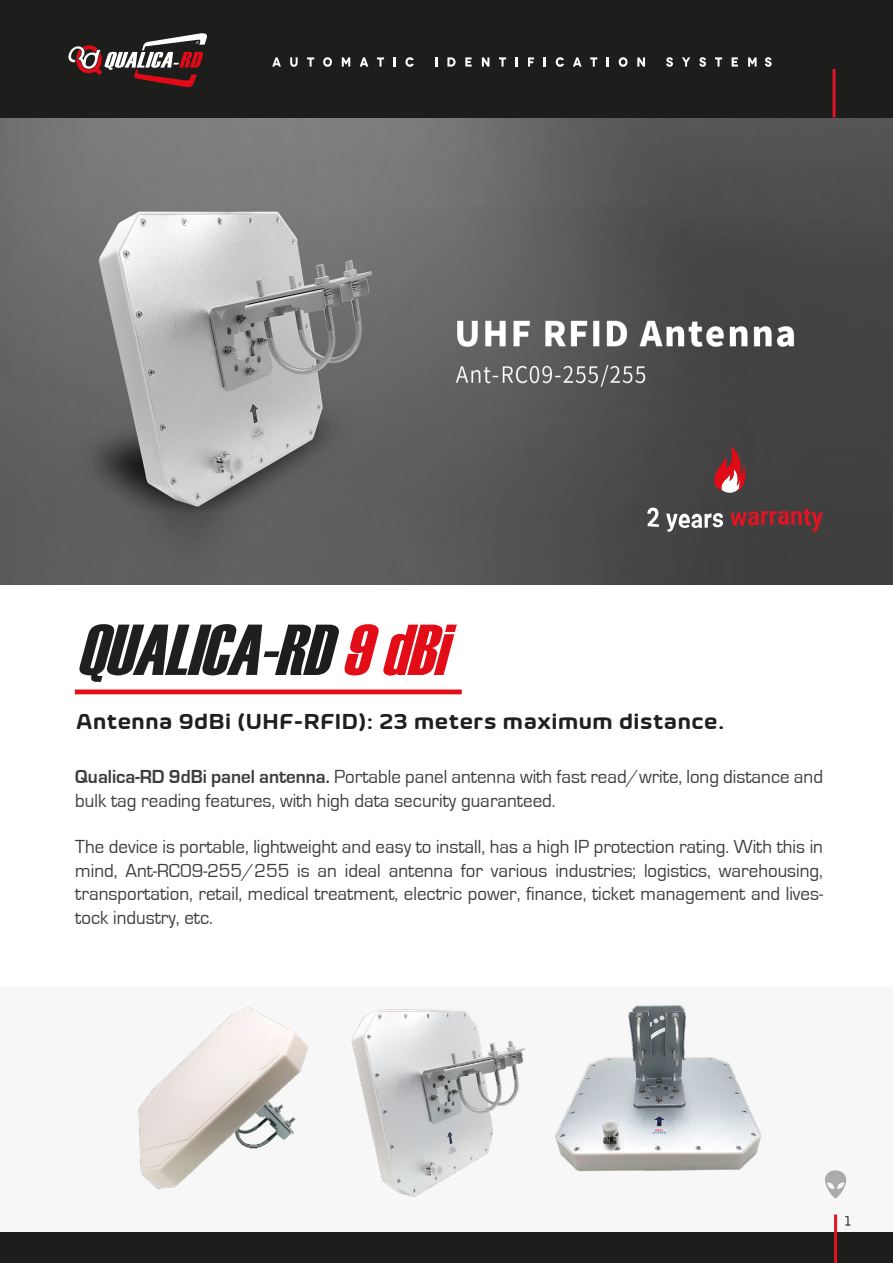
<style>
.page{position:relative;width:893px;height:1263px;background:#fff}
.page>*{position:absolute;margin:0;border:0;box-sizing:border-box;transform-origin:0 0}
.t1{font:italic 71.85px "Haettenschweiler";color:#1f1f1d}
.t2{font:600 21.9px "Eurosoft";letter-spacing:.05em;color:#1f1f1d;scale:1.06 1}
.t3{font:19.5px/23.4px "Eurostile";color:#3d3d3b}
.s1{color:#1d1d1b}
.s2{color:#e30d17}
.s3{font-weight:700}
</style>
<div class="page">
<div style="left:0;top:986px;width:893px;height:253px;background:#f4f4f4"></div>
<img style="left:0;top:117px;width:893px;height:467px">
<div style="left:75px;top:689px;width:387px;height:5px;background:#e30d17"></div>
<div style="left:0;top:0;width:893px;height:117px;background:#1d1d1c"></div>
<svg style="left:68px;top:33px;width:139px;height:55px"></svg>
<hr style="left:833px;top:69px;width:3px;height:48px;background:#e31321">
<svg style="left:272px;top:57px;width:9px;height:10px"></svg>
<svg style="left:290px;top:57px;width:8px;height:10px"></svg>
<svg style="left:307px;top:57px;width:7px;height:10px"></svg>
<svg style="left:323px;top:57px;width:9px;height:10px"></svg>
<svg style="left:342px;top:57px;width:8px;height:10px"></svg>
<svg style="left:360px;top:57px;width:8px;height:10px"></svg>
<svg style="left:377px;top:57px;width:7px;height:10px"></svg>
<svg style="left:394px;top:57px;width:2px;height:10px"></svg>
<svg style="left:405px;top:57px;width:9px;height:10px"></svg>
<svg style="left:435px;top:57px;width:2px;height:10px"></svg>
<svg style="left:447px;top:57px;width:9px;height:10px"></svg>
<svg style="left:465px;top:57px;width:7px;height:10px"></svg>
<svg style="left:482px;top:57px;width:7px;height:10px"></svg>
<svg style="left:499px;top:57px;width:7px;height:10px"></svg>
<svg style="left:516px;top:57px;width:2px;height:10px"></svg>
<svg style="left:528px;top:57px;width:6px;height:10px"></svg>
<svg style="left:544px;top:57px;width:2px;height:10px"></svg>
<svg style="left:556px;top:57px;width:8px;height:10px"></svg>
<svg style="left:573px;top:57px;width:9px;height:10px"></svg>
<svg style="left:590px;top:57px;width:7px;height:10px"></svg>
<svg style="left:607px;top:57px;width:2px;height:10px"></svg>
<svg style="left:619px;top:57px;width:8px;height:10px"></svg>
<svg style="left:637px;top:57px;width:8px;height:10px"></svg>
<svg style="left:666px;top:57px;width:7px;height:10px"></svg>
<svg style="left:682px;top:57px;width:8px;height:10px"></svg>
<svg style="left:699px;top:57px;width:7px;height:10px"></svg>
<svg style="left:765px;top:57px;width:7px;height:10px"></svg>
<svg style="left:715px;top:57px;width:7px;height:10px"></svg>
<svg style="left:732px;top:57px;width:6px;height:10px"></svg>
<svg style="left:748px;top:57px;width:9px;height:10px"></svg>
<img style="left:355px;top:1009px;width:171px;height:188px">
<img style="left:138px;top:1007px;width:217px;height:182px">
<img style="left:555px;top:1005px;width:206px;height:166px">
<svg style="left:825px;top:1170px;width:21px;height:28px"></svg>
<div style="left:0;top:1233px;width:893px;height:30px;background:#1d1d1c"></div>
<hr style="left:834px;top:1214px;width:3px;height:49px;background:#e31321">
<svg style="left:845px;top:1216px;width:6px;height:9px"></svg>
<svg style="left:714px;top:447px;width:31px;height:46px"></svg>
<svg style="left:647px;top:508px;width:12px;height:19px"></svg>
<svg style="left:666px;top:513px;width:57px;height:19px"></svg>
<svg style="left:730px;top:509px;width:93px;height:23px;background:#753035"></svg>
<h1 class="t1" style="left:76px;top:601px;width:395px">QUALICA-<span class="s1">RD</span><span class="s2">9dBi</span></h1>
<p class="t2" style="left:76px;top:709px;width:613px">Antenna 9dBi (UHF-RFID): 23 meters maximum distance.</p>
<p class="t3" style="left:75px;top:765px;width:749px"><span class="s3">Qualica-RD 9dBi panel antenna.</span> Portable panel antenna with fast read/write, long distance and bulk tag reading features, with high data security guaranteed.</p>
<p class="t3" style="left:75px;top:836px;width:749px;text-align:justify">The device is portable, lightweight and easy to install, has a high IP protection rating. With this in mind, Ant-RC09-255/255 is an ideal antenna for various industries; logistics, warehousing, transportation, retail, medical treatment, electric power, finance, ticket management and lives&shy;tock industry, etc.</p>
</div>
